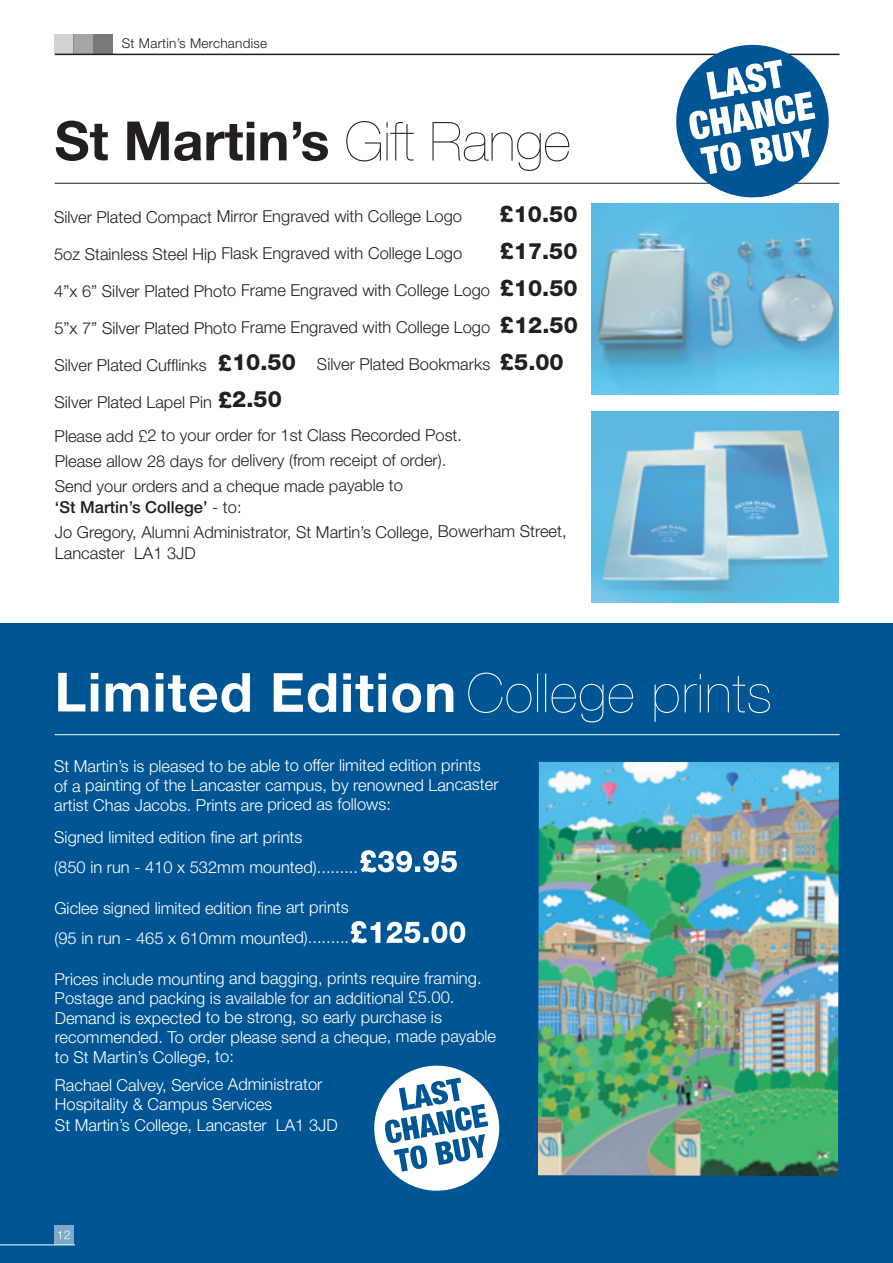
<style>
.page{position:relative;width:893px;height:1263px;background:#fff}
.page>*{position:absolute;margin:0;border:0;box-sizing:border-box;transform-origin:0 0}
.t1{font:700 54px "Helvetica Neue";letter-spacing:.02em;color:#fff}
.t2{font:700 54px "Helvetica Neue";color:#231f20}
.t3{font:800 22.5px "Helvetica Neue";letter-spacing:-.005em;color:#231f20}
.t4{font:300 16.5px/19.6px "Helvetica Neue";letter-spacing:-.005em;color:#fff}
.t5{font:300 16.5px/21.3px "Helvetica Neue";letter-spacing:-.005em;color:#231f20}
.t6{font:300 13.5px "Helvetica Neue";letter-spacing:.02em;color:#231f20}
.s1{font-weight:200}
.s2{font-weight:800;font-size:22.5px}
.s3{font-weight:500}
</style>
<div class="page">
<div style="left:0;top:624px;width:893px;height:639px;background:#005595"></div>
<div style="left:93px;top:34px;width:20px;height:20px;background:#7b7879"></div>
<div style="left:73px;top:34px;width:20px;height:20px;background:#a7a6a6"></div>
<div style="left:54px;top:34px;width:19px;height:20px;background:#d3d3d3"></div>
<hr style="left:0;top:1244px;width:75px;height:1px;background:#fff">
<div style="left:54px;top:1225px;width:19px;height:20px;background:#7fa9c9"></div>
<svg style="left:58px;top:1231px;width:12px;height:8px"></svg>
<hr style="left:55px;top:734px;width:784px;height:1px;background:#fff">
<hr style="left:55px;top:183px;width:784px;height:1px;background:#231f20">
<hr style="left:55px;top:54px;width:784px;height:1px;background:#231f20">
<img style="left:538px;top:762px;width:301px;height:414px">
<svg style="left:360px;top:850px;width:97px;height:22px"></svg>
<svg style="left:351px;top:921px;width:114px;height:22px"></svg>
<img style="left:592px;top:203px;width:246px;height:191px">
<img style="left:592px;top:411px;width:246px;height:192px">
<svg style="left:374px;top:1065px;width:126px;height:126px"></svg>
<svg style="left:670px;top:44px;width:165px;height:160px"></svg>
<p class="t6" style="left:122px;top:35px;width:147px">St Martin’s Merchandise</p>
<p class="t2" style="left:54px;top:108px;width:518px">St Martin’s <span class="s1">Gift Range</span></p>
<p class="t5" style="left:54px;top:205px;width:410px">Silver Plated Compact Mirror Engraved with College Logo</p>
<p class="t3" style="left:500px;top:200px;width:80px">£10.50</p>
<p class="t5" style="left:54px;top:242px;width:410px">5oz Stainless Steel Hip Flask Engraved with College Logo</p>
<p class="t3" style="left:500px;top:237px;width:80px">£17.50</p>
<p class="t5" style="left:54px;top:279px;width:525px">4”x 6” Silver Plated Photo Frame Engraved with College Logo <span class="s2">£10.50</span></p>
<p class="t5" style="left:54px;top:316px;width:525px">5”x 7” Silver Plated Photo Frame Engraved with College Logo <span class="s2">£12.50</span></p>
<p class="t5" style="left:54px;top:353px;width:511px">Silver Plated Cufflinks <span class="s2">£10.50</span> Silver Plated Bookmarks <span class="s2">£5.00</span></p>
<p class="t5" style="left:55px;top:391px;width:229px">Silver Plated Lapel Pin <span class="s2">£2.50</span></p>
<p class="t5" style="left:55px;top:424px;width:409px">Please add £2 to your order for 1st Class Recorded Post.</p>
<p class="t5" style="left:55px;top:449px;width:393px">Please allow 28 days for delivery (from receipt of order).</p>
<p class="t5" style="left:55px;top:475px;width:350px">Send your orders and a cheque made payable to <span class="s3">‘St Martin’s College’</span> - to:</p>
<p class="t5" style="left:55px;top:521px;width:513px">Jo Gregory, Alumni Administrator, St Martin’s College, Bowerham Street,<br>Lancaster LA1 3JD</p>
<p class="t1" style="left:54px;top:659px;width:719px">Limited Edition <span class="s1">College prints</span></p>
<p class="t4" style="left:54px;top:755px;width:446px">St Martin’s is pleased to be able to offer limited edition prints<br>of a painting of the Lancaster campus, by renowned Lancaster artist Chas Jacobs. Prints are priced as follows:</p>
<p class="t4" style="left:54px;top:822px;width:305px;line-height:29.8px">Signed limited edition fine art prints<br>(850 in run - 410 x 532mm mounted).........</p>
<p class="t4" style="left:54px;top:892px;width:296px;line-height:30px">Giclee signed limited edition fine art prints (95 in run - 465 x 610mm mounted).........</p>
<p class="t4" style="left:55px;top:968px;width:443px">Prices include mounting and bagging, prints require framing.<br>Postage and packing is available for an additional £5.00.<br>Demand is expected to be strong, so early purchase is recommended. To order please send a cheque, made payable to St Martin’s College, to:</p>
<p class="t4" style="left:55px;top:1074px;width:284px;line-height:20.2px">Rachael Calvey, Service Administrator<br>Hospitality &amp; Campus Services<br>St Martin’s College, Lancaster LA1 3JD</p>
</div>
